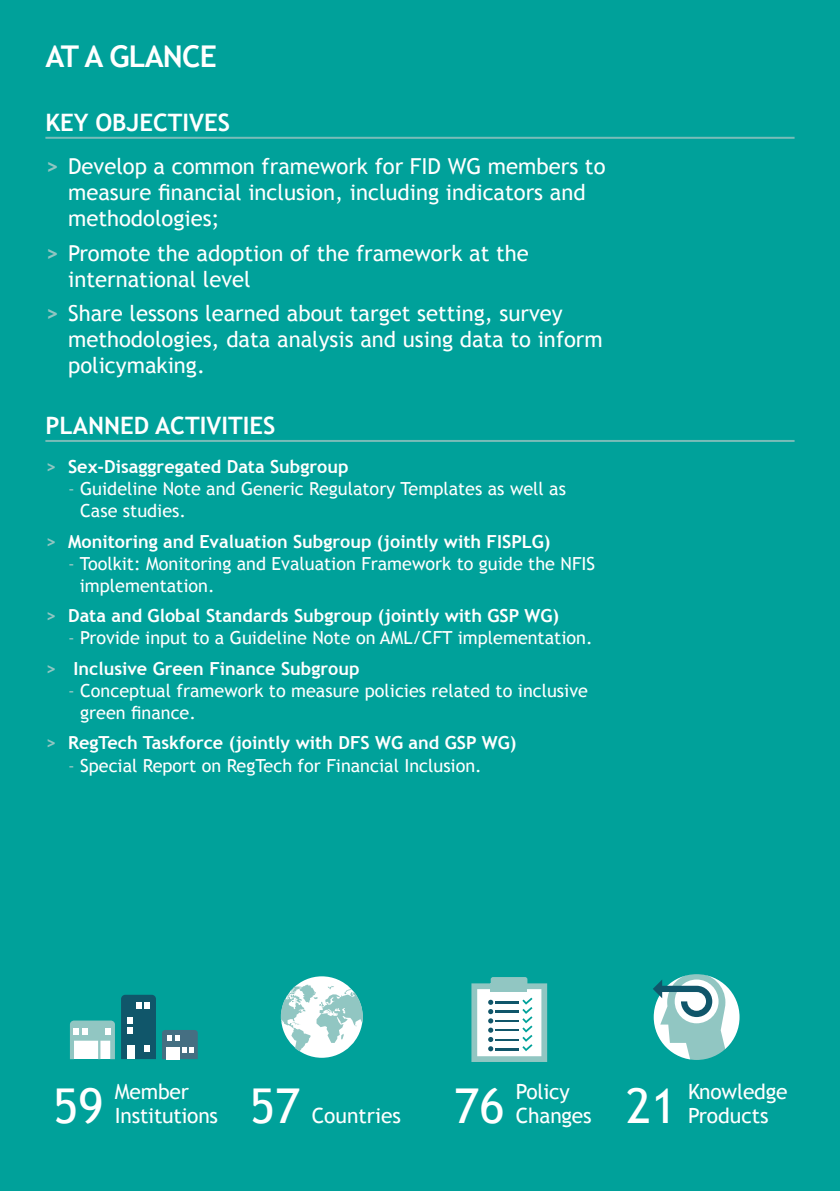
<style>
.page{position:relative;width:840px;height:1191px;background:#fff}
.page>*{position:absolute;margin:0;border:0;box-sizing:border-box;transform-origin:0 0}
.t1{font:48px "Trebuchet MS";color:#fff}
.t2{font:700 30px "Trebuchet MS";letter-spacing:-.025em;color:#fff}
.t3{font:700 24px "Trebuchet MS";color:#fff}
.t4{font:22px/26px "Trebuchet MS";color:#fff}
.t5{font:21px/24px "Trebuchet MS";letter-spacing:-.01em;color:#fff}
.t6{font:18px/22px "Trebuchet MS";color:#fff}
.t7{font:700 18px "Trebuchet MS";color:#fff}
.s1{font-weight:700;color:#91c6c2}
.s2{color:#91c6c2}
.s3{font-weight:700}
.s4{color:#00a19a}
</style>
<div class="page">
<div style="left:0;top:0;width:839px;height:1191px;background:#00a19a"></div>
<hr style="left:45px;top:137px;width:749px;height:2px;background:#79bcb8">
<hr style="left:45px;top:440px;width:749px;height:2px;background:#79bcb8">
<svg style="left:121px;top:994px;width:35px;height:65px;background:#316f7f"></svg>
<svg style="left:70px;top:1020px;width:45px;height:39px;background:#bcdddb"></svg>
<svg style="left:162px;top:1030px;width:36px;height:29px"></svg>
<div style="left:281px;top:976px;width:81px;height:81px;background:#fff;border-radius:50%"></div>
<svg style="left:280px;top:984px;width:83px;height:67px"></svg>
<div style="left:490px;top:977px;width:37px;height:11px;background:#91c6c2;border-radius:2px"></div>
<svg style="left:471px;top:983px;width:76px;height:79px;background:#c3ddde"></svg>
<div style="left:652px;top:973px;width:88px;height:87px;background:#fff;border-radius:50%"></div>
<svg style="left:652px;top:973px;width:73px;height:87px"></svg>
<h2 class="t2" style="left:45px;top:38px;width:173px">AT A GLANCE</h2>
<h3 class="t3" style="left:45px;top:108px;width:186px">KEY OBJECTIVES</h3>
<p class="t4" style="left:68px;top:154px;width:538px;text-indent:-23px"><span class="s1">&gt;</span> Develop a common framework for FID WG members to measure financial inclusion, including indicators and methodologies;</p>
<p class="t4" style="left:68px;top:240px;width:462px;text-indent:-23px"><span class="s1">&gt;</span> Promote the adoption of the framework at the international level</p>
<p class="t4" style="left:68px;top:301px;width:536px;text-indent:-23px"><span class="s1">&gt;</span> Share lessons learned about target setting, survey methodologies, data analysis and using data to inform policymaking.</p>
<h3 class="t3" style="left:45px;top:411px;width:231px">PLANNED ACTIVITIES</h3>
<p class="t7" style="left:45px;top:455px;width:304px"><span class="s2">&gt;</span> Sex-Disaggregated Data Subgroup</p>
<p class="t6" style="left:80px;top:478px;width:487px;text-indent:-12px"><span class="s2">-</span> Guideline Note and Generic Regulatory Templates as well as<br>Case studies.</p>
<p class="t7" style="left:45px;top:530px;width:506px"><span class="s2">&gt;</span> Monitoring and Evaluation Subgroup (jointly with FISPLG)</p>
<p class="t6" style="left:80px;top:552px;width:516px;text-indent:-12px"><span class="s2">-</span> Toolkit: Monitoring and Evaluation Framework to guide the NFIS implementation.</p>
<p class="t7" style="left:45px;top:604px;width:515px"><span class="s2">&gt;</span> Data and Global Standards Subgroup (jointly with GSP WG)</p>
<p class="t6" style="left:45px;top:623px;width:548px;line-height:30.6px;text-indent:23px"><span class="s2">-</span> Provide input to a Guideline Note on AML/CFT implementation. <span class="s1">&gt;</span> <span class="s3">Inclusive Green Finance Subgroup</span></p>
<p class="t6" style="left:80px;top:679px;width:509px;text-indent:-12px"><span class="s2">-</span> Conceptual framework to measure policies related to inclusive green finance.</p>
<p class="t7" style="left:45px;top:731px;width:472px"><span class="s2">&gt;</span> RegTech Taskforce (jointly with DFS WG and GSP WG)</p>
<p class="t6" style="left:68px;top:755px;width:415px"><span class="s2">-</span> Special Report on RegTech for Financial Inclusion.</p>
<h1 class="t1" style="left:53px;top:1077px;width:52px">59</h1>
<p class="t5" style="left:115px;top:1079px;width:105px">Member<br>Institutions</p>
<h1 class="t1" style="left:250px;top:1077px;width:52px">57</h1>
<p class="t5" style="left:311px;top:1103px;width:91px">Countries</p>
<h1 class="t1" style="left:454px;top:1077px;width:52px">76</h1>
<p class="t5" style="left:515px;top:1079px;width:86px">Policy<br>Changes<span class="s4">s</span></p>
<h1 class="t1" style="left:626px;top:1077px;width:52px">21</h1>
<p class="t5" style="left:687px;top:1079px;width:101px">Knowledge<br>Products</p>
</div>
